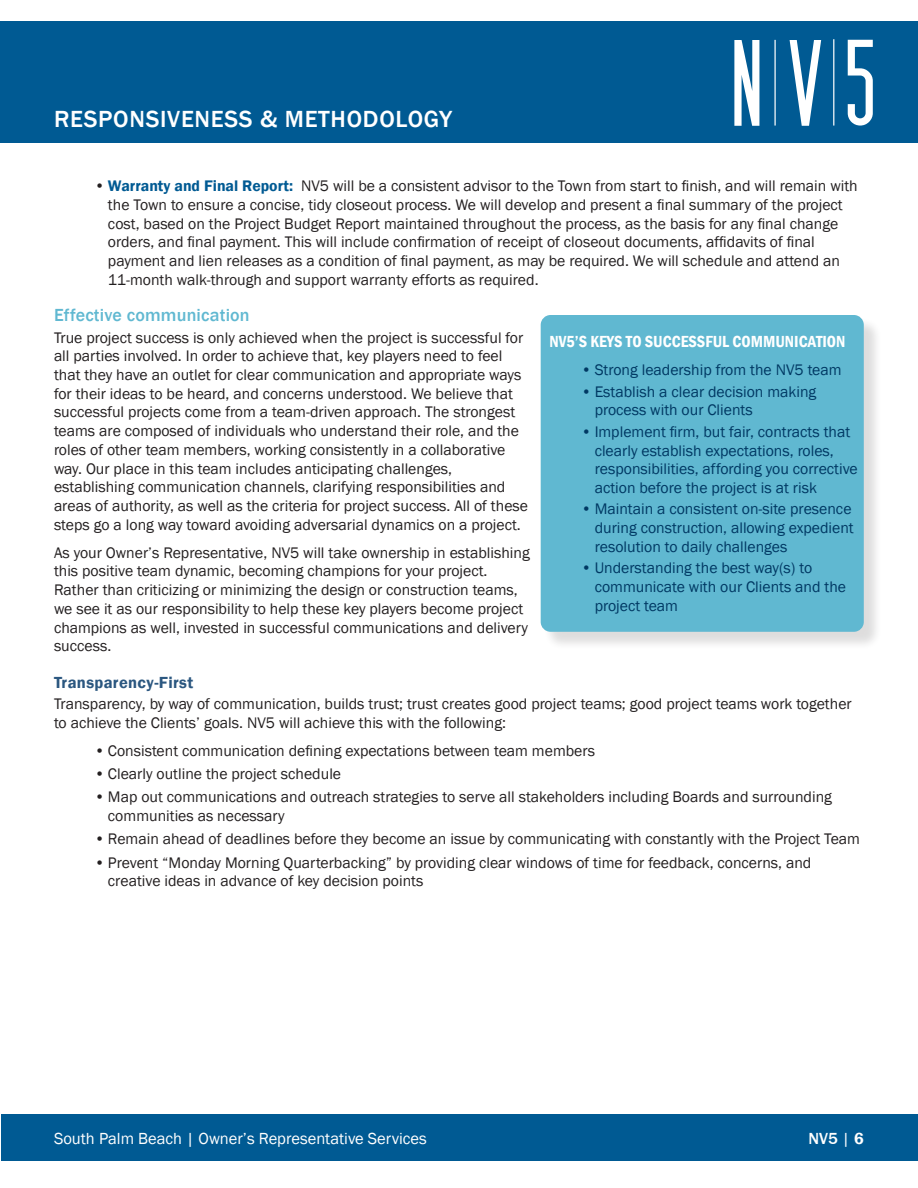
<style>
.page{position:relative;width:918px;height:1188px;background:#fff}
.page>*{position:absolute;margin:0;border:0;box-sizing:border-box;transform-origin:0 0}
.t1{font:500 24px "Franklin Gothic";letter-spacing:.03em;color:#fff}
.t2{font:500 18px "Franklin Gothic";letter-spacing:.01em;color:#60b8d1}
.t3{font:16.5px "Franklin Gothic";color:#fff}
.t4{font:600 condensed 16.5px "Franklin Gothic";color:#fff}
.t5{font:600 16.5px "Franklin Gothic";letter-spacing:.02em;color:#2b5780}
.t6{font:500 16.5px "Franklin Gothic";color:#fff}
.t7{font:15.75px/18.8px "Franklin Gothic";color:#231f20}
.t8{font:15.75px/18.8px "Franklin Gothic";color:#003863}
.s1{font-weight:600;color:#005a93}
.s2{font-weight:400}
.s3{font-weight:600}
</style>
<div class="page">
<div style="left:0;top:22px;width:918px;height:121px;background:#005a93"></div>
<svg style="left:734px;top:40px;width:25px;height:86px"></svg>
<svg style="left:790px;top:40px;width:31px;height:86px"></svg>
<hr style="left:833px;top:39px;width:1px;height:87px;background:#fff">
<hr style="left:774px;top:40px;width:2px;height:86px;background:#fff">
<svg style="left:848px;top:40px;width:25px;height:86px"></svg>
<div style="left:543px;top:317px;width:340px;height:333px;background:#231f20;opacity:.15"></div>
<div style="left:541px;top:315px;width:323px;height:317px;background:#60b8d1;border-radius:10px"></div>
<div style="left:2px;top:1114px;width:916px;height:47px;background:#005a93"></div>
<h1 class="t1" style="left:54px;top:104px;width:400px">RESPONSIVENESS &amp; METHODOLOGY</h1>
<p class="t7" style="left:108px;top:177px;width:751px;text-indent:-13px">• <span class="s1">Warranty and Final Report:</span> NV5 will be a consistent advisor to the Town from start to finish, and will remain with the Town to ensure a concise, tidy closeout process. We will develop and present a final summary of the project cost, based on the Project Budget Report maintained throughout the process, as the basis for any final change orders, and final payment. This will include confirmation of receipt of closeout documents, affidavits of final payment and lien releases as a condition of final payment, as may be required. We will schedule and attend an 11-month walk-through and support warranty efforts as required.</p>
<p class="t2" style="left:54px;top:304px;width:197px">Effective communication</p>
<p class="t7" style="left:54px;top:328px;width:476px">True project success is only achieved when the project is successful for all parties involved. In order to achieve that, key players need to feel that they have an outlet for clear communication and appropriate ways for their ideas to be heard, and concerns understood. We believe that successful projects come from a team-driven approach. The strongest teams are composed of individuals who understand their role, and the roles of other team members, working consistently in a collaborative way. Our place in this team includes anticipating challenges, establishing communication channels, clarifying responsibilities and areas of authority, as well as the criteria for project success. All of these steps go a long way toward avoiding adversarial dynamics on a project.</p>
<p class="t7" style="left:54px;top:543px;width:477px">As your Owner’s Representative, NV5 will take ownership in establishing this positive team dynamic, becoming champions for your project.<br>Rather than criticizing or minimizing the design or construction teams, we see it as our responsibility to help these key players become project champions as well, invested in successful communications and delivery success.</p>
<p class="t5" style="left:54px;top:672px;width:141px">Transparency-First</p>
<p class="t7" style="left:54px;top:695px;width:799px">Transparency, by way of communication, builds trust; trust creates good project teams; good project teams work together to achieve the Clients’ goals. NV5 will achieve this with the following:</p>
<p class="t7" style="left:94px;top:741px;width:502px">• Consistent communication defining expectations between team members</p>
<p class="t7" style="left:94px;top:765px;width:248px">• Clearly outline the project schedule</p>
<p class="t7" style="left:108px;top:788px;width:725px;text-indent:-13px">• Map out communications and outreach strategies to serve all stakeholders including Boards and surrounding communities as necessary</p>
<p class="t7" style="left:94px;top:830px;width:767px">• Remain ahead of deadlines before they become an issue by communicating with constantly with the Project Team</p>
<p class="t7" style="left:108px;top:853px;width:705px;text-indent:-13px">• Prevent “Monday Morning Quarterbacking” by providing clear windows of time for feedback, concerns, and creative ideas in advance of key decision points</p>
<p class="t4" style="left:550px;top:331px;width:297px">NV5’S KEYS TO SUCCESSFUL COMMUNICATION</p>
<p class="t8" style="left:581px;top:361px;width:262px">• Strong leadership from the NV5 team</p>
<p class="t8" style="left:595px;top:382px;width:223px;text-indent:-13px">• Establish a clear decision making process with our Clients</p>
<p class="t8" style="left:595px;top:423px;width:265px;text-indent:-13px">• Implement firm, but fair, contracts that clearly establish expectations, roles, responsibilities, affording you corrective action before the project is at risk</p>
<p class="t8" style="left:595px;top:500px;width:261px;text-indent:-13px">• Maintain a consistent on-site presence during construction, allowing expedient resolution to daily challenges</p>
<p class="t8" style="left:595px;top:559px;width:253px;text-indent:-13px">• Understanding the best way(s) to communicate with our Clients and the project team</p>
<p class="t3" style="left:54px;top:1129px;width:374px">South Palm Beach | Owner’s Representative Services</p>
<p class="t6" style="left:809px;top:1129px;width:57px">NV5 <span class="s2">|</span> <span class="s3">6</span></p>
</div>
